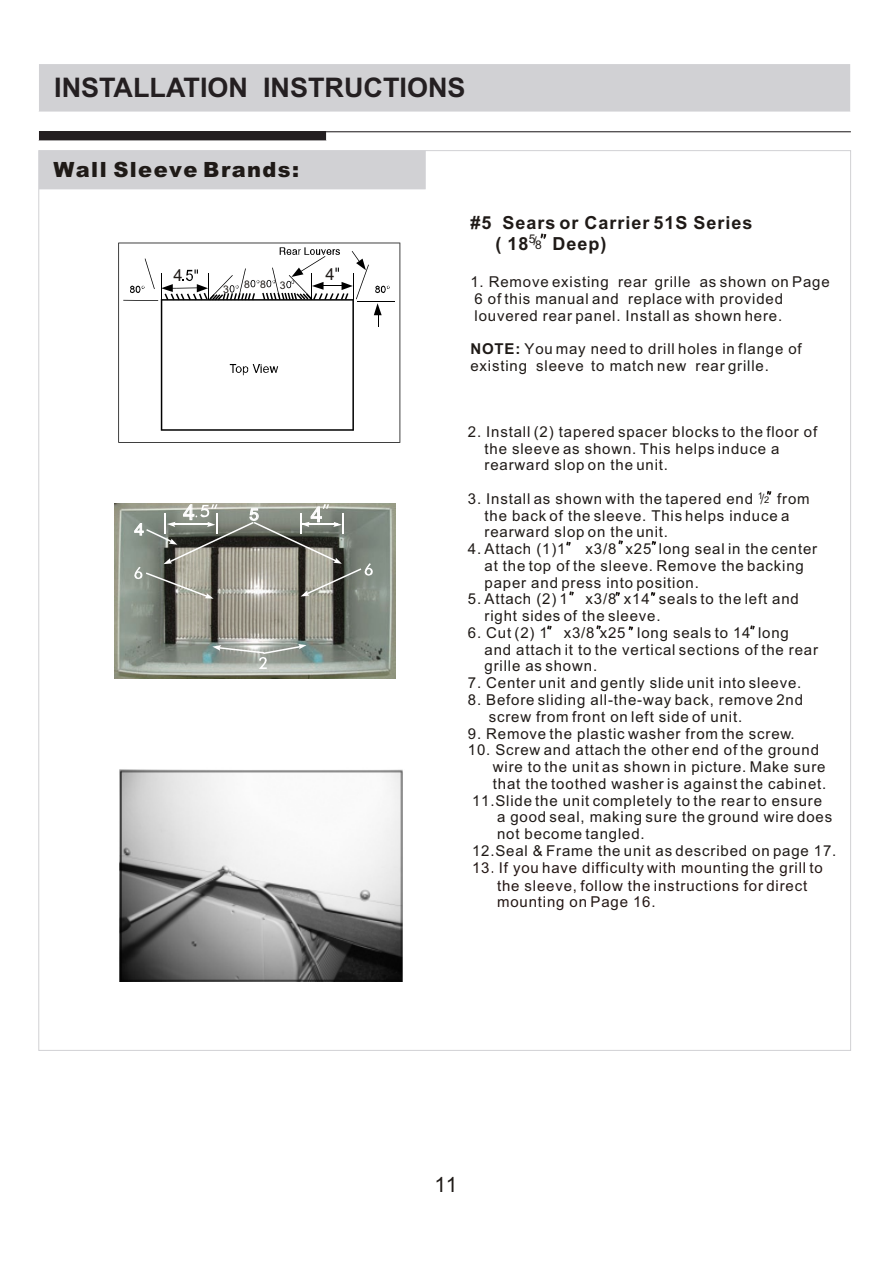
<style>
.page{position:relative;width:894px;height:1263px;background:#fff}
.page>*{position:absolute;margin:0;border:0;box-sizing:border-box;transform-origin:0 0}
.t1{font:700 27px "Arial";color:#241f21}
.t2{font:900 21px "Arial";letter-spacing:.065em;color:#1f1a17}
.t3{font:21px "Arial";color:#fff}
.t4{font:21px "Arial";color:#1f1a17}
.t5{font:700 18px/20.1px "Arial";letter-spacing:.055em;color:#1f1a17}
.t6{font:16.5px "Arial";color:#1f1a17}
.t7{font:16.35px "Arial";color:#fff;scale:1.07 1}
.t8{font:15px/16.8px "Arial";letter-spacing:.055em;color:#1f1a17}
.t9{font:15px/17px "Arial";letter-spacing:.055em;color:#241714}
.t10{font:12px "Arial";color:#1f1a17}
.t11{font:10.5px "Arial";color:#1f1a17}
.t12{font:9.3px "Arial";color:#1f1a17}
.s1{font-weight:700}
.s2{font-family:"Avant Garde Bk BT";font-size:13.05px}
.s3{font-family:"Avant Garde Bk BT"}
</style>
<div class="page">
<div style="left:41px;top:152px;width:385px;height:37px;background:#d1d1d4"></div>
<div style="left:39px;top:64px;width:811px;height:47px;background:#d1d1d4"></div>
<hr style="left:41px;top:131px;width:810px;height:1px;background:#241f21">
<div style="left:39px;top:131px;width:287px;height:9px;background:#241f21"></div>
<svg style="left:541px;top:234px;width:5px;height:5px"></svg>
<svg style="left:570px;top:592px;width:4px;height:3px"></svg>
<svg style="left:629px;top:626px;width:4px;height:4px"></svg>
<svg style="left:616px;top:592px;width:4px;height:4px"></svg>
<svg style="left:767px;top:491px;width:4px;height:4px"></svg>
<svg style="left:619px;top:540px;width:4px;height:4px"></svg>
<svg style="left:547px;top:626px;width:5px;height:3px"></svg>
<svg style="left:597px;top:625px;width:4px;height:4px"></svg>
<img style="left:119px;top:769px;width:284px;height:213px">
<svg style="left:651px;top:592px;width:4px;height:4px"></svg>
<svg style="left:566px;top:542px;width:5px;height:4px"></svg>
<svg style="left:750px;top:626px;width:5px;height:3px"></svg>
<svg style="left:652px;top:541px;width:4px;height:4px"></svg>
<img style="left:115px;top:503px;width:281px;height:175px">
<svg style="left:212px;top:644px;width:95px;height:25px;background:#a6aca5"></svg>
<svg style="left:134px;top:504px;width:239px;height:95px;background:#86887e"></svg>
<svg style="left:118px;top:243px;width:283px;height:200px"></svg>
<h1 class="t1" style="left:54px;top:77px;width:413px">INSTALLATION INSTRUCTIONS</h1>
<h2 class="t2" style="left:54px;top:162px;width:247px">Wall Sleeve Brands:</h2>
<p class="t6" style="left:173px;top:269px;width:11px">4</p>
<p class="t6" style="left:326px;top:268px;width:11px">4</p>
<p class="t11" style="left:223px;top:285px;width:7px">3</p>
<p class="t11" style="left:244px;top:280px;width:23px">8 8</p>
<p class="t11" style="left:280px;top:281px;width:7px">3</p>
<p class="t7" style="left:134px;top:523px;width:11px">4</p>
<h2 class="t3" style="left:183px;top:504px;width:13px">4</h2>
<h2 class="t3" style="left:311px;top:507px;width:13px">4</h2>
<p class="t7" style="left:249px;top:508px;width:11px">5</p>
<p class="t5" style="left:495px;top:215px;width:259px;text-indent:-25px">#5 Sears or Carrier 51S Series ( 18</p>
<p class="t10" style="left:529px;top:237px;width:15px">5/8</p>
<p class="t5" style="left:552px;top:235px;width:56px">Deep)</p>
<p class="t8" style="left:470px;top:275px;width:361px">1. Remove existing rear grille as shown on Page<br>6 of this manual and replace with provided louvered rear panel. Install as shown here.</p>
<p class="t8" style="left:470px;top:342px;width:333px"><span class="s1">NOTE:</span> You may need to drill holes in flange of existing sleeve to match new rear grille.</p>
<p class="t8" style="left:485px;top:425px;width:334px;text-indent:-17px">2. Install (2) tapered spacer blocks to the floor of the sleeve as shown. This helps induce a rearward slop on the unit.</p>
<p class="t8" style="left:468px;top:492px;width:287px">3. Install as shown with the tapered end</p>
<p class="t12" style="left:758px;top:494px;width:13px">1<span class="s2">/</span>2</p>
<p class="t8" style="left:485px;top:492px;width:327px;text-indent:293px">from the back of the sleeve. This helps induce a rearward slop on the unit.</p>
<p class="t8" style="left:468px;top:542px;width:99px">4. Attach (1)1</p>
<p class="t8" style="left:485px;top:542px;width:334px;text-indent:101px">x3/8 x25 long seal in the center at the top of the sleeve. Remove the backing paper and press into position.</p>
<p class="t8" style="left:485px;top:592px;width:316px;text-indent:-17px">5. Attach (2) 1 x3/8 x14 seals to the left and right sides of the sleeve.</p>
<p class="t8" style="left:485px;top:626px;width:335px;text-indent:-17px">6. Cut (2) 1 x3/8 x25 long seals to 14 long and attach it to the vertical sections of the rear grille as shown.</p>
<p class="t8" style="left:468px;top:676px;width:335px">7. Center unit and gently slide unit into sleeve.</p>
<p class="t8" style="left:489px;top:693px;width:316px;text-indent:-21px">8. Before sliding all-the-way back, remove 2nd screw from front on left side of unit.</p>
<p class="t8" style="left:468px;top:726px;width:328px">9. Remove the plastic washer from the screw.</p>
<p class="t8" style="left:468px;top:743px;width:353px">10. Screw and attach the other end of the ground</p>
<p class="t8" style="left:493px;top:760px;width:334px">wire to the unit as shown in picture. Make sure</p>
<p class="t8" style="left:493px;top:776px;width:335px">that the toothed washer is against the cabinet.</p>
<p class="t8" style="left:472px;top:793px;width:351px">11.Slide the unit completely to the rear to ensure</p>
<p class="t8" style="left:497px;top:810px;width:337px">a good seal, making sure the ground wire does</p>
<p class="t8" style="left:497px;top:827px;width:149px">not become tangled.</p>
<p class="t8" style="left:472px;top:844px;width:366px">12.Seal &amp; Frame the unit as described on page 17.</p>
<p class="t9" style="left:497px;top:861px;width:327px;text-indent:-25px">13<span class="s3">.</span> If you have difficulty with mounting the grill to the sleeve, follow the instructions for direct mounting on Page 16.</p>
<h2 class="t4" style="left:435px;top:1177px;width:24px">11</h2>
</div>
